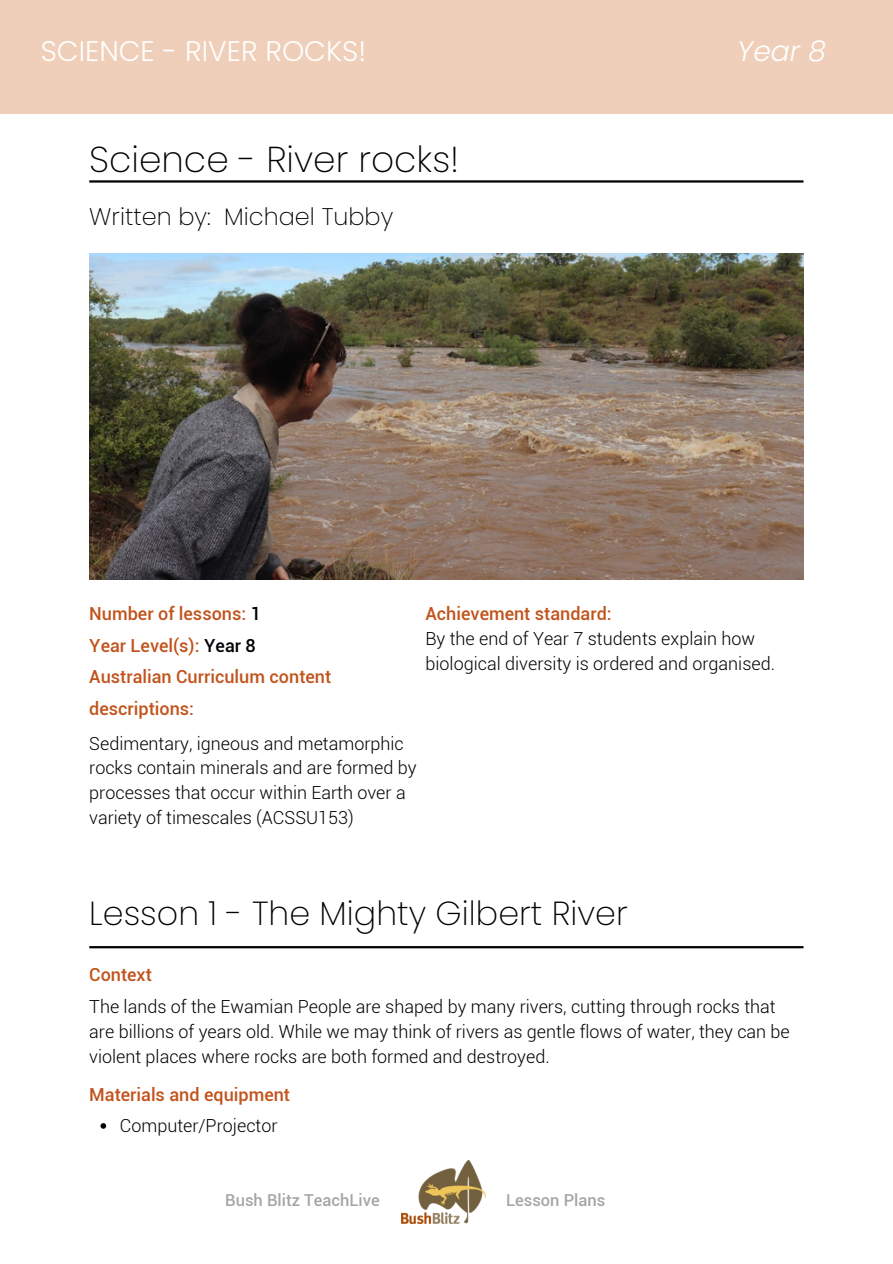
<style>
.page{position:relative;width:893px;height:1264px;background:#fff}
.page>*{position:absolute;margin:0;border:0;box-sizing:border-box;transform-origin:0 0}
.t1{font:200 36px "Poppins";color:#000}
.t2{font:200 33.3px "Poppins";color:#000}
.t3{font:300 28.35px "Poppins";color:#fff}
.t4{font:italic 300 28.35px "Poppins";color:#fff}
.t5{font:200 24px "Poppins";color:#000}
.t6{font:300 18px/24.8px "Roboto";color:#000}
.t7{font:500 18px/31.5px "Roboto";color:#c1531b}
.t8{font:500 16.5px "Roboto";color:#a6a6a6}
.s1{color:#000005}
</style>
<div class="page">
<div style="left:0;top:0;width:892px;height:114px;background:#efcfb9"></div>
<hr style="left:89px;top:180px;width:714px;height:3px;background:#000">
<img style="left:401px;top:1160px;width:84px;height:63px">
<img style="left:89px;top:253px;width:714px;height:326px">
<hr style="left:89px;top:946px;width:714px;height:2px;background:#000">
<svg style="left:100px;top:1123px;width:6px;height:5px"></svg>
<p class="t3" style="left:41px;top:31px;width:327px">SCIENCE - RIVER ROCKS!</p>
<p class="t4" style="left:737px;top:31px;width:90px">Year 8</p>
<p class="t1" style="left:89px;top:134px;width:371px">Science - River rocks!</p>
<p class="t5" style="left:89px;top:200px;width:305px">Written by: Michael Tubby</p>
<p class="t7" style="left:89px;top:598px;width:173px">Number of lessons: <span class="s1">1</span></p>
<p class="t7" style="left:89px;top:629px;width:168px">Year Level(s): <span class="s1">Year 8</span></p>
<p class="t7" style="left:89px;top:661px;width:243px">Australian Curriculum content descriptions:</p>
<p class="t6" style="left:89px;top:731px;width:329px">Sedimentary, igneous and metamorphic rocks contain minerals and are formed by processes that occur within Earth over a variety of timescales (ACSSU153)</p>
<p class="t7" style="left:425px;top:598px;width:188px">Achievement standard:</p>
<p class="t6" style="left:425px;top:626px;width:351px">By the end of Year 7 students explain how biological diversity is ordered and organised.</p>
<p class="t2" style="left:89px;top:890px;width:540px">Lesson 1 - The Mighty Gilbert River</p>
<p class="t7" style="left:89px;top:959px;width:64px">Context</p>
<p class="t6" style="left:89px;top:994px;width:702px">The lands of the Ewamian People are shaped by many rivers, cutting through rocks that are billions of years old. While we may think of rivers as gentle flows of water, they can be violent places where rocks are both formed and destroyed.</p>
<p class="t7" style="left:89px;top:1078px;width:202px">Materials and equipment</p>
<p class="t6" style="left:120px;top:1113px;width:159px">Computer/Projector</p>
<p class="t8" style="left:225px;top:1190px;width:156px">Bush Blitz TeachLive</p>
<p class="t8" style="left:506px;top:1190px;width:101px">Lesson Plans</p>
</div>
